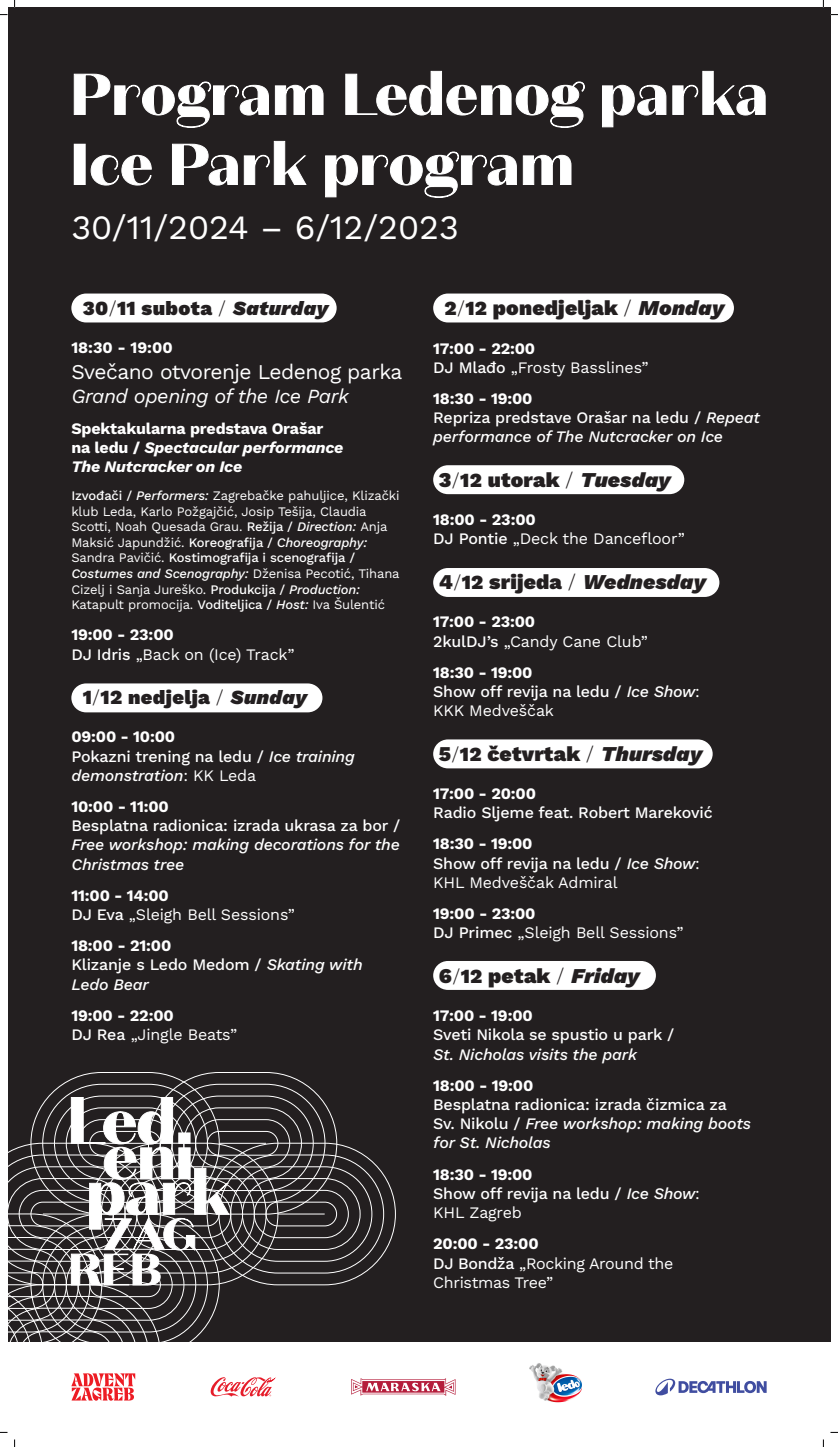
<style>
.page{position:relative;width:838px;height:1447px;background:#fff}
.page>*{position:absolute;margin:0;border:0;box-sizing:border-box;transform-origin:0 0}
.t1{font:700 57.5px/70px "Domaine Sans Display";letter-spacing:.02em;color:#fff}
.t2{font:34px "Work Sans";color:#fff}
.t3{font:italic 900 21.05px "Work Sans";letter-spacing:.01em;color:#231f20}
.t4{font:900 21.05px "Work Sans";letter-spacing:.01em;color:#231f20}
.t5{font:21px "Work Sans";letter-spacing:-.025em;color:#fff}
.t6{font:900 20px "Work Sans";letter-spacing:.02em;color:#231f20}
.t7{font:italic 20px "Work Sans";letter-spacing:-.02em;color:#fff}
.t8{font:500 16px/19.2px "Work Sans";letter-spacing:-.01em;color:#fff}
.t9{font:16px/19.2px "Work Sans";letter-spacing:-.01em;color:#fff}
.t10{font:italic 500 16px/19.2px "Work Sans";letter-spacing:-.01em;color:#fff}
.t11{font:italic 700 16px/19.2px "Work Sans";letter-spacing:-.01em;color:#fff}
.t12{font:700 16px "Work Sans";letter-spacing:-.01em;color:#fff}
.t13{font:13px/15.6px "Work Sans";letter-spacing:-.01em;color:#fff}
.s1{font-weight:300}
.s2{font-style:italic}
.s3{font-style:normal}
.s4{font-weight:500}
.s5{font-weight:500;font-style:italic}
.s6{font-weight:700}
.s7{font-weight:700;font-style:normal}
.s8{font-weight:400;font-style:normal}
.s9{font-size:20px}
.s10{font-weight:300;font-size:20px}
.s11{font-style:normal;font-size:21px}
.s12{font-weight:300;font-style:normal;font-size:20px}
.s13{font-style:normal;font-size:20px}
.s14{font-weight:300;font-style:normal}
.s15{font-weight:400}
.s16{font-size:21px}
</style>
<div class="page">
<div style="left:8px;top:7px;width:822px;height:1334px;background:#231f20"></div>
<div style="left:183px;top:1107px;width:118px;height:72px;border:1px solid #fff;border-radius:35px"></div>
<div style="left:195px;top:1119px;width:95px;height:48px;border:1px solid #fff;border-radius:24px"></div>
<div style="left:207px;top:1131px;width:71px;height:24px;border:1px solid #fff;border-radius:12px"></div>
<hr style="left:219px;top:1143px;width:47px;height:1px;background:#fff">
<div style="left:230px;top:1166px;width:142px;height:95px;border:1px solid #fff;border-radius:47px"></div>
<div style="left:242px;top:1178px;width:118px;height:71px;border:1px solid #fff;border-radius:35px"></div>
<div style="left:254px;top:1190px;width:94px;height:48px;border:1px solid #fff;border-radius:24px"></div>
<div style="left:265px;top:1201px;width:71px;height:25px;border:1px solid #fff;border-radius:12px"></div>
<hr style="left:278px;top:1213px;width:46px;height:1px;background:#fff">
<svg style="left:210px;top:1377px;width:65px;height:19px"></svg>
<img style="left:529px;top:1363px;width:52px;height:40px">
<svg style="left:71px;top:1373px;width:64px;height:27px"></svg>
<svg style="left:8px;top:1097px;width:221px;height:244px"></svg>
<div style="left:71px;top:293px;width:265px;height:29px;background:#fff"></div>
<div style="left:433px;top:293px;width:300px;height:29px;background:#fff"></div>
<div style="left:433px;top:465px;width:251px;height:29px;background:#fff"></div>
<div style="left:433px;top:568px;width:286px;height:29px;background:#fff"></div>
<div style="left:433px;top:739px;width:279px;height:29px;background:#fff"></div>
<div style="left:433px;top:961px;width:222px;height:29px;background:#fff"></div>
<div style="left:71px;top:683px;width:251px;height:29px;background:#fff"></div>
<svg style="left:655px;top:1378px;width:111px;height:17px"></svg>
<svg style="left:351px;top:1378px;width:104px;height:17px"></svg>
<svg style="left:74px;top:74px;width:195px;height:54px"></svg>
<svg style="left:275px;top:85px;width:48px;height:30px"></svg>
<svg style="left:345px;top:71px;width:239px;height:57px"></svg>
<svg style="left:602px;top:85px;width:64px;height:42px"></svg>
<svg style="left:672px;top:71px;width:93px;height:45px"></svg>
<div style="left:74px;top:144px;width:11px;height:41px;border:1px solid #fff"></div>
<svg style="left:91px;top:155px;width:61px;height:31px"></svg>
<svg style="left:172px;top:144px;width:66px;height:42px"></svg>
<svg style="left:244px;top:141px;width:62px;height:44px"></svg>
<svg style="left:325px;top:151px;width:191px;height:47px"></svg>
<svg style="left:522px;top:155px;width:49px;height:30px"></svg>
<svg style="left:0;top:14px;width:8px;height:2px"></svg>
<svg style="left:830px;top:14px;width:7px;height:2px"></svg>
<svg style="left:14px;top:0;width:2px;height:7px"></svg>
<svg style="left:14px;top:1439px;width:2px;height:7px"></svg>
<h1 class="t1" style="left:71px;top:60px;width:698px">Program Ledenog parka<br>Ice Park program</h1>
<h2 class="t2" style="left:71px;top:202px;width:389px">30/11/2024 – 6/12/2023</h2>
<p class="t6" style="left:83px;top:293px;width:247px">30<span class="s1">/</span>11 subota <span class="s1">/</span> <span class="s2">Saturday</span></p>
<p class="t12" style="left:71px;top:336px;width:103px">18:30 - 19:00</p>
<h3 class="t5" style="left:71px;top:355px;width:332px">Svečano otvorenje Ledenog parka</h3>
<p class="t7" style="left:71px;top:381px;width:279px">Grand opening of the Ice Park</p>
<p class="t11" style="left:71px;top:418px;width:273px"><span class="s3">Spektakularna predstava Orašar na ledu /</span> Spectacular performance<br>The Nutcracker on Ice</p>
<p class="t13" style="left:71px;top:487px;width:329px"><span class="s4">Izvođači /</span> <span class="s5">Performers:</span> Zagrebačke pahuljice, Klizački klub Leda, Karlo Požgajčić, Josip Tešija, Claudia Scotti, Noah Quesada Grau. <span class="s4">Režija /</span> <span class="s5">Direction:</span> Anja Maksić Japundžić. <span class="s4">Koreografija /</span> <span class="s5">Choreography:<br></span>Sandra Pavičić. <span class="s4">Kostimografija i scenografija / </span><span class="s5">Costumes and Scenography:</span> Dženisa Pecotić, Tihana Cizelj i Sanja Jureško. <span class="s4">Produkcija /</span> <span class="s5">Production:<br></span>Katapult promocija. <span class="s4">Voditeljica /</span> <span class="s5">Host:</span> Iva Šulentić</p>
<p class="t9" style="left:71px;top:624px;width:224px"><span class="s6">19:00 - 23:00<br></span><span class="s4">DJ Idris</span> „Back on (Ice) Track”</p>
<p class="t6" style="left:83px;top:682px;width:226px">1<span class="s1">/</span>12 nedjelja <span class="s1">/</span> <span class="s2">Sunday</span></p>
<p class="t10" style="left:71px;top:726px;width:285px"><span class="s7">09:00 - 10:00<br></span><span class="s3">Pokazni trening na ledu /</span> Ice training demonstration<span class="s8">: KK Leda</span></p>
<p class="t12" style="left:71px;top:794px;width:99px">10:00 - 11:00</p>
<p class="t8" style="left:71px;top:815px;width:330px">Besplatna radionica: izrada ukrasa za bor /</p>
<p class="t10" style="left:71px;top:834px;width:330px">Free workshop: making decorations for the<br>Christmas tree</p>
<p class="t9" style="left:71px;top:885px;width:225px"><span class="s6">11:00 - 14:00<br></span><span class="s4">DJ Eva</span> „Sleigh Bell Sessions”</p>
<p class="t8" style="left:71px;top:935px;width:292px"><span class="s6">18:00 - 21:00<br></span>Klizanje s Ledo Medom / <span class="s2">Skating with<br>Ledo Bear</span></p>
<p class="t9" style="left:71px;top:1005px;width:167px"><span class="s6">19:00 - 22:00<br></span><span class="s4">DJ Rea</span> „Jingle Beats”</p>
<h3 class="t4" style="left:444px;top:292px;width:281px"><span class="s9">2</span><span class="s10">/</span><span class="s9">12</span> ponedjeljak <span class="s1">/</span> <span class="s2">Monday</span></h3>
<p class="t9" style="left:433px;top:338px;width:217px"><span class="s6">17:00 - 22:00<br></span><span class="s4">DJ Mlađo</span> „Frosty Basslines”</p>
<p class="t10" style="left:433px;top:388px;width:328px"><span class="s7">18:30 - 19:00<br></span><span class="s3">Repriza predstave Orašar na ledu /</span> Repeat performance of The Nutcracker on Ice</p>
<h3 class="t3" style="left:438px;top:463px;width:233px"><span class="s11">3</span><span class="s12">/</span><span class="s13">12</span> <span class="s3">utorak</span> <span class="s14">/</span> Tuesday</h3>
<p class="t9" style="left:433px;top:509px;width:253px"><span class="s6">18:00 - 23:00<br></span><span class="s4">DJ Pontie</span> „Deck the Dancefloor”</p>
<h3 class="t3" style="left:438px;top:565px;width:268px"><span class="s11">4</span><span class="s12">/</span><span class="s13">12</span> <span class="s3">srijeda</span> <span class="s14">/</span> Wednesday</h3>
<p class="t9" style="left:433px;top:611px;width:216px"><span class="s6">17:00 - 23:00<br></span><span class="s4">2kulDJ’s</span> „Candy Cane Club”</p>
<p class="t8" style="left:433px;top:662px;width:268px"><span class="s6">18:30 - 19:00<br></span>Show off revija na ledu / <span class="s2">Ice Show</span><span class="s15">:<br>KKK Medveščak</span></p>
<h3 class="t4" style="left:438px;top:737px;width:265px"><span class="s16">5</span><span class="s10">/</span><span class="s9">12</span> četvrtak <span class="s1">/</span> <span class="s2">Thursday</span></h3>
<p class="t12" style="left:433px;top:781px;width:104px">17:00 - 20:00</p>
<p class="t8" style="left:433px;top:802px;width:281px">Radio Sljeme feat. Robert Mareković</p>
<p class="t8" style="left:433px;top:834px;width:268px"><span class="s6">18:30 - 19:00<br></span>Show off revija na ledu / <span class="s2">Ice Show</span><span class="s15">:<br>KHL Medveščak Admiral</span></p>
<p class="t9" style="left:433px;top:903px;width:252px"><span class="s6">19:00 - 23:00<br></span><span class="s4">DJ Primec</span> „Sleigh Bell Sessions”</p>
<h3 class="t3" style="left:438px;top:959px;width:202px"><span class="s11">6</span><span class="s12">/</span><span class="s13">12</span> <span class="s3">petak</span> <span class="s14">/</span> Friday</h3>
<p class="t12" style="left:433px;top:1003px;width:101px">17:00 - 19:00</p>
<p class="t8" style="left:433px;top:1024px;width:242px">Sveti Nikola se spustio u park /</p>
<p class="t10" style="left:433px;top:1043px;width:205px">St. Nicholas visits the park</p>
<p class="t12" style="left:433px;top:1073px;width:102px">18:00 - 19:00</p>
<p class="t8" style="left:433px;top:1094px;width:319px">Besplatna radionica: izrada čizmica za<br>Sv. Nikolu / <span class="s2">Free workshop: making boots for St. Nicholas</span></p>
<p class="t8" style="left:433px;top:1164px;width:268px"><span class="s6">18:30 - 19:00<br></span>Show off revija na ledu / <span class="s2">Ice Show</span><span class="s15">:<br>KHL Zagreb</span></p>
<p class="t9" style="left:433px;top:1233px;width:242px"><span class="s6">20:00 - 23:00<br></span><span class="s4">DJ Bondža</span> „Rocking Around the<br>Christmas Tree”</p>
</div>
